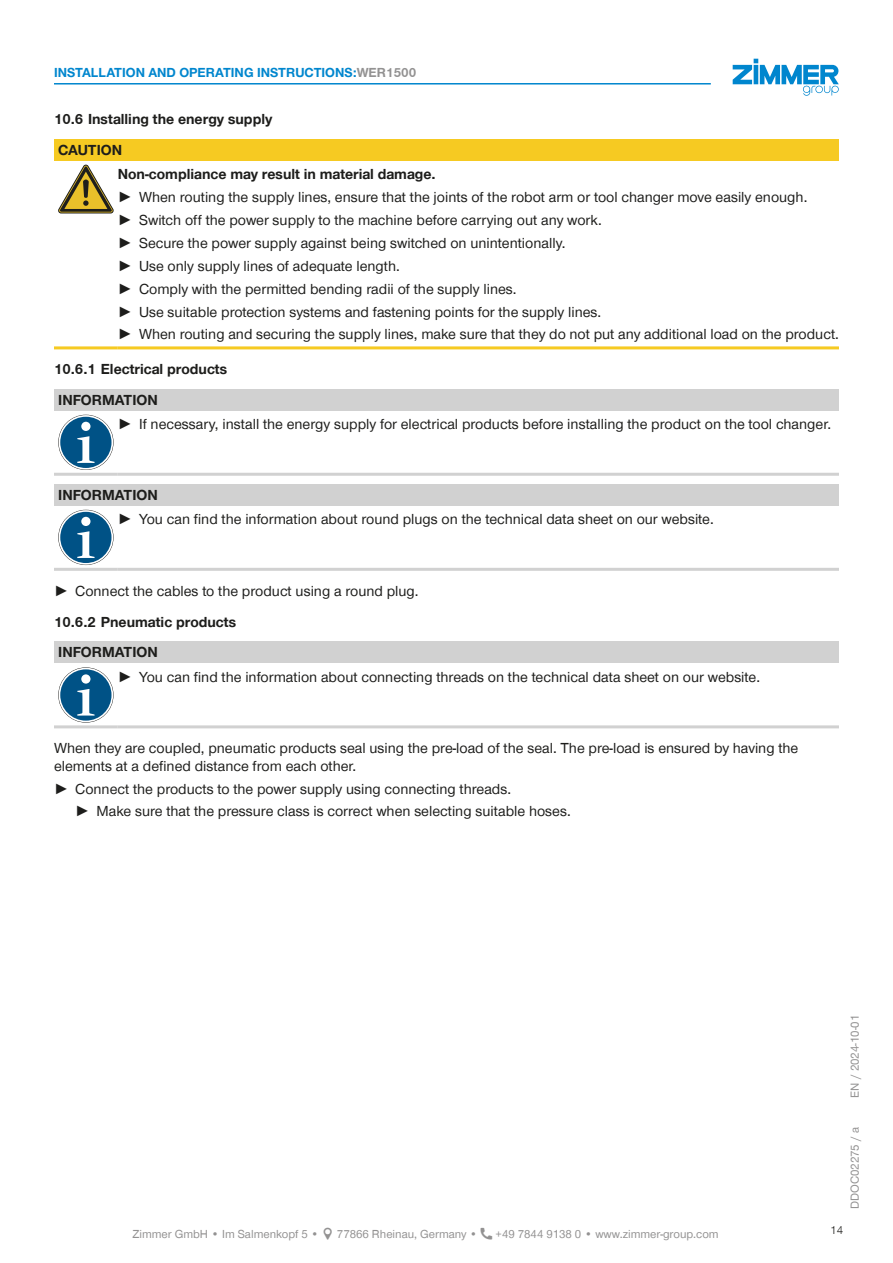
<style>
.page{position:relative;width:893px;height:1263px;background:#fff}
.page>*{position:absolute;margin:0;border:0;box-sizing:border-box;transform-origin:0 0}
.CB_AF_TD-Text{font:15px/18px "Zimmer Group Sans Global";color:#1d1d1b}
.CB_AF_TD-Text-2{font:700 15px "Zimmer Group Sans Global";color:#1d1d1b}
.CB_AF_TD-Signalwort{font:700 15px "Zimmer Group Sans Global";color:#1d1d1b}
.CB_AF_TD-Kopfzeile{font:700 13.5px "Zimmer Group Sans Global";color:#0086ce}
.CB_AF_TD-Fusszeile{font:12px "Zimmer Group Sans Global";color:#939292}
.CB_AF_TD-Seitenrand{font:12px "Zimmer Group Sans";color:#939292}
.CB_AF_Seitenzahl_rechts{font:300 12px "Zimmer Group Sans";color:#1d1d1b}
.s1{color:#939292}
.s2{font-family:"Zimmer Group Sans"}
</style>
<div class="page">
<svg style="left:733px;top:59px;width:106px;height:37px"></svg>
<div style="left:54px;top:139px;width:785px;height:22px;background:#f6ca22"></div>
<hr style="left:54px;top:346px;width:64px;height:3px;background:#f6ca22">
<hr style="left:118px;top:346px;width:721px;height:3px;background:#f6ca22">
<svg style="left:58px;top:165px;width:56px;height:48px"></svg>
<div style="left:54px;top:389px;width:785px;height:21px;background:#d1d1d1"></div>
<hr style="left:54px;top:473px;width:64px;height:3px;background:#d1d1d1">
<hr style="left:118px;top:473px;width:721px;height:3px;background:#d1d1d1">
<svg style="left:58px;top:415px;width:56px;height:55px"></svg>
<svg style="left:59px;top:415px;width:54px;height:55px"></svg>
<div style="left:60px;top:417px;width:52px;height:51px;background:#005286;border-radius:50%"></div>
<svg style="left:77px;top:436px;width:18px;height:27px"></svg>
<div style="left:81px;top:422px;width:9px;height:9px;background:#fff;border-radius:50%"></div>
<div style="left:54px;top:484px;width:785px;height:21px;background:#d1d1d1"></div>
<hr style="left:54px;top:568px;width:64px;height:3px;background:#d1d1d1">
<hr style="left:118px;top:568px;width:721px;height:3px;background:#d1d1d1">
<svg style="left:58px;top:510px;width:56px;height:55px"></svg>
<svg style="left:59px;top:510px;width:54px;height:55px"></svg>
<div style="left:60px;top:512px;width:52px;height:51px;background:#005286;border-radius:50%"></div>
<svg style="left:77px;top:531px;width:18px;height:27px"></svg>
<div style="left:81px;top:517px;width:9px;height:9px;background:#fff;border-radius:50%"></div>
<div style="left:54px;top:642px;width:785px;height:21px;background:#d1d1d1"></div>
<hr style="left:54px;top:725px;width:64px;height:3px;background:#d1d1d1">
<hr style="left:118px;top:725px;width:721px;height:3px;background:#d1d1d1">
<svg style="left:58px;top:667px;width:56px;height:56px"></svg>
<svg style="left:59px;top:668px;width:54px;height:54px"></svg>
<div style="left:60px;top:669px;width:52px;height:52px;background:#005286;border-radius:50%"></div>
<svg style="left:77px;top:689px;width:18px;height:27px"></svg>
<div style="left:81px;top:674px;width:9px;height:10px;background:#fff;border-radius:50%"></div>
<hr style="left:54px;top:83px;width:657px;height:2px;background:#0086ce">
<p class="CB_AF_TD-Kopfzeile" style="left:54px;top:65px;width:364px">INSTALLATION AND OPERATING INSTRUCTIONS:<span class="s1">WER1500</span></p>
<p class="CB_AF_TD-Text-2" style="left:54px;top:110px;width:220px">10.6 Installing the energy supply</p>
<p class="CB_AF_TD-Signalwort" style="left:58px;top:141px;width:65px">CAUTION</p>
<p class="CB_AF_TD-Text-2" style="left:118px;top:165px;width:319px">Non-compliance may result in material damage.</p>
<p class="CB_AF_TD-Text" style="left:118px;top:188px;width:691px"><span class="s2">►</span> When routing the supply lines, ensure that the joints of the robot arm or tool changer move easily enough.</p>
<p class="CB_AF_TD-Text" style="left:118px;top:210px;width:485px"><span class="s2">►</span> Switch off the power supply to the machine before carrying out any work.</p>
<p class="CB_AF_TD-Text" style="left:118px;top:234px;width:449px"><span class="s2">►</span> Secure the power supply against being switched on unintentionally.</p>
<p class="CB_AF_TD-Text" style="left:118px;top:257px;width:284px"><span class="s2">►</span> Use only supply lines of adequate length.</p>
<p class="CB_AF_TD-Text" style="left:118px;top:280px;width:400px"><span class="s2">►</span> Comply with the permitted bending radii of the supply lines.</p>
<p class="CB_AF_TD-Text" style="left:118px;top:302px;width:485px"><span class="s2">►</span> Use suitable protection systems and fastening points for the supply lines.</p>
<p class="CB_AF_TD-Text" style="left:118px;top:325px;width:723px"><span class="s2">►</span> When routing and securing the supply lines, make sure that they do not put any additional load on the product.</p>
<p class="CB_AF_TD-Text-2" style="left:54px;top:360px;width:175px">10.6.1 Electrical products</p>
<p class="CB_AF_TD-Signalwort" style="left:58px;top:391px;width:101px">INFORMATION</p>
<p class="CB_AF_TD-Text" style="left:118px;top:415px;width:715px"><span class="s2">►</span> If necessary, install the energy supply for electrical products before installing the product on the tool changer.</p>
<p class="CB_AF_TD-Signalwort" style="left:58px;top:486px;width:101px">INFORMATION</p>
<p class="CB_AF_TD-Text" style="left:118px;top:510px;width:597px"><span class="s2">►</span> You can find the information about round plugs on the technical data sheet on our website.</p>
<p class="CB_AF_TD-Text" style="left:54px;top:581px;width:366px"><span class="s2">►</span> Connect the cables to the product using a round plug.</p>
<p class="CB_AF_TD-Text-2" style="left:54px;top:613px;width:184px">10.6.2 Pneumatic products</p>
<p class="CB_AF_TD-Signalwort" style="left:58px;top:643px;width:101px">INFORMATION</p>
<p class="CB_AF_TD-Text" style="left:118px;top:667px;width:644px"><span class="s2">►</span> You can find the information about connecting threads on the technical data sheet on our website.</p>
<p class="CB_AF_TD-Text" style="left:54px;top:739px;width:746px">When they are coupled, pneumatic products seal using the pre-load of the seal. The pre-load is ensured by having the elements at a defined distance from each other.</p>
<p class="CB_AF_TD-Text" style="left:54px;top:780px;width:459px"><span class="s2">►</span> Connect the products to the power supply using connecting threads.</p>
<p class="CB_AF_TD-Text" style="left:75px;top:802px;width:497px"><span class="s2">►</span> Make sure that the pressure class is correct when selecting suitable hoses.</p>
<p class="CB_AF_TD-Fusszeile" style="left:132px;top:1227px;width:188px">Zimmer GmbH • Im Salmenkopf 5 •</p>
<p class="CB_AF_TD-Fusszeile" style="left:337px;top:1227px;width:142px">77866 Rheinau, Germany •</p>
<p class="CB_AF_TD-Fusszeile" style="left:496px;top:1227px;width:225px">+49 7844 9138 0 • www.zimmer-group.com</p>
<p class="CB_AF_TD-Seitenrand" style="left:847px;top:1097px;width:84px;rotate:-90deg">EN / 2024-10-01</p>
<p class="CB_AF_TD-Seitenrand" style="left:847px;top:1209px;width:83px;rotate:-90deg">DDOC02275 / a</p>
<p class="CB_AF_Seitenzahl_rechts" style="left:830px;top:1222px;width:15px">14</p>
</div>
